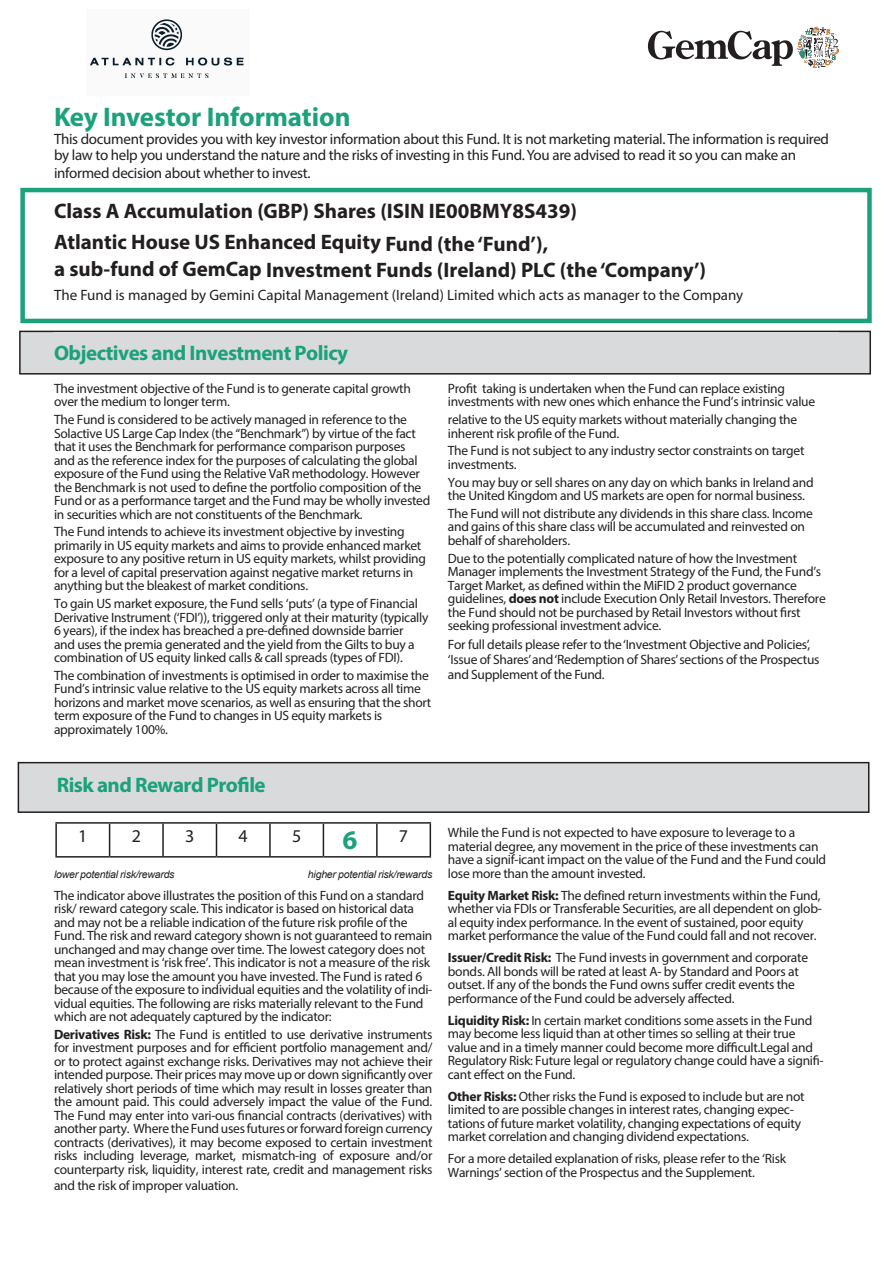
<style>
.page{position:relative;width:893px;height:1263px;background:#fff}
.page>*{position:absolute;margin:0;border:0;box-sizing:border-box;transform-origin:0 0}
.t1{font:700 27px "Myriad Pro";letter-spacing:-.005em;color:#1ba17b}
.t2{font:700 21px/28.2px "Myriad Pro";color:#231f20}
.t3{font:700 21px "Myriad Pro";letter-spacing:-.025em;color:#1ba17b}
.t4{font:18px "Myriad Pro";color:#231f20}
.t5{font:15px/16.5px "Myriad Pro";letter-spacing:-.02em;color:#231f20}
.t6{font:15px "Myriad Pro";color:#231f20}
.t7{font:13.5px/13.5px "Myriad Pro";letter-spacing:-.02em;color:#231f20}
.t8{font:italic 10.5px "Arial";letter-spacing:-.02em;color:#231f20}
.s1{font-weight:700}
</style>
<div class="page">
<svg style="left:648px;top:27px;width:191px;height:41px"></svg>
<hr style="left:812px;top:36px;width:2px;height:21px;background:#fff">
<div style="left:20px;top:188px;width:852px;height:135px;border:4px solid #1ba17b"></div>
<div style="left:20px;top:331px;width:850px;height:43px;background:#d9dadc"></div>
<div style="left:19px;top:331px;width:852px;height:44px;border:2px solid #231f20"></div>
<div style="left:54px;top:332px;width:785px;height:41px;background:#d9dadc"></div>
<div style="left:18px;top:763px;width:851px;height:49px;background:#d9dadc"></div>
<div style="left:18px;top:762px;width:851px;height:51px;border:2px solid #231f20"></div>
<img style="left:89px;top:19px;width:155px;height:59px">
<hr style="left:55px;top:822px;width:55px;height:2px;background:#231f20">
<hr style="left:55px;top:824px;width:2px;height:32px;background:#231f20">
<hr style="left:110px;top:822px;width:53px;height:2px;background:#231f20">
<hr style="left:109px;top:824px;width:1px;height:32px;background:#231f20">
<hr style="left:163px;top:822px;width:53px;height:2px;background:#231f20">
<hr style="left:162px;top:824px;width:2px;height:32px;background:#231f20">
<hr style="left:216px;top:822px;width:54px;height:2px;background:#231f20">
<hr style="left:216px;top:824px;width:1px;height:32px;background:#231f20">
<hr style="left:270px;top:822px;width:53px;height:2px;background:#231f20">
<hr style="left:269px;top:824px;width:2px;height:32px;background:#231f20">
<hr style="left:323px;top:822px;width:54px;height:2px;background:#231f20">
<hr style="left:323px;top:824px;width:1px;height:32px;background:#231f20">
<hr style="left:377px;top:822px;width:54px;height:2px;background:#231f20">
<hr style="left:376px;top:824px;width:2px;height:32px;background:#231f20">
<hr style="left:430px;top:824px;width:1px;height:32px;background:#231f20">
<hr style="left:55px;top:856px;width:55px;height:1px;background:#231f20">
<hr style="left:110px;top:856px;width:53px;height:1px;background:#231f20">
<hr style="left:163px;top:856px;width:53px;height:1px;background:#231f20">
<hr style="left:216px;top:856px;width:54px;height:1px;background:#231f20">
<hr style="left:270px;top:856px;width:53px;height:1px;background:#231f20">
<hr style="left:323px;top:856px;width:54px;height:1px;background:#231f20">
<hr style="left:377px;top:856px;width:54px;height:1px;background:#231f20">
<p class="t1" style="left:54px;top:100px;width:298px">Key Investor Information</p>
<p class="t5" style="left:54px;top:130px;width:776px">This document provides you with key investor information about this Fund. It is not marketing material. The information is required by law to help you understand the nature and the risks of investing in this Fund. You are advised to read it so you can make an</p>
<p class="t5" style="left:54px;top:165px;width:258px">informed decision about whether to invest.</p>
<p class="t2" style="left:54px;top:196px;width:525px">Class A Accumulation (GBP) Shares (ISIN IE00BMY8S439)</p>
<p class="t2" style="left:54px;top:227px;width:654px">Atlantic House US Enhanced Equity Fund (the ‘Fund’),<br>a sub-fund of GemCap Investment Funds (Ireland) PLC (the ‘Company’)</p>
<p class="t6" style="left:54px;top:286px;width:691px">The Fund is managed by Gemini Capital Management (Ireland) Limited which acts as manager to the Company</p>
<p class="t3" style="left:54px;top:339px;width:296px">Objectives and Investment Policy</p>
<p class="t7" style="left:54px;top:381px;width:358px">The investment objective of the Fund is to generate capital growth over the medium to longer term.</p>
<p class="t7" style="left:54px;top:413px;width:378px">The Fund is considered to be actively managed in reference to the Solactive US Large Cap Index (the “Benchmark”) by virtue of the fact that it uses the Benchmark for performance comparison purposes<br>and as the reference index for the purposes of calculating the global exposure of the Fund using the Relative VaR methodology. However the Benchmark is not used to define the portfolio composition of the Fund or as a performance target and the Fund may be wholly invested in securities which are not constituents of the Benchmark.</p>
<p class="t7" style="left:54px;top:525px;width:374px">The Fund intends to achieve its investment objective by investing primarily in US equity markets and aims to provide enhanced market exposure to any positive return in US equity markets, whilst providing for a level of capital preservation against negative market returns in anything but the bleakest of market conditions.</p>
<p class="t7" style="left:54px;top:597px;width:376px">To gain US market exposure, the Fund sells ‘puts’ (a type of Financial Derivative Instrument (‘FDI’)), triggered only at their maturity (typically 6 years), if the index has breached a pre-defined downside barrier<br>and uses the premia generated and the yield from the Gilts to buy a combination of US equity linked calls &amp; call spreads (types of FDI).</p>
<p class="t7" style="left:54px;top:668px;width:379px">The combination of investments is optimised in order to maximise the<br>Fund’s intrinsic value relative to the US equity markets across all time horizons and market move scenarios, as well as ensuring that the short</p>
<p class="t7" style="left:54px;top:709px;width:330px">term exposure of the Fund to changes in US equity markets is approximately 100%.</p>
<p class="t7" style="left:448px;top:381px;width:369px">Profit taking is undertaken when the Fund can replace existing investments with new ones which enhance the Fund’s intrinsic value</p>
<p class="t7" style="left:448px;top:413px;width:351px">relative to the US equity markets without materially changing the inherent risk profile of the Fund.</p>
<p class="t7" style="left:448px;top:444px;width:358px">The Fund is not subject to any industry sector constraints on target investments.</p>
<p class="t7" style="left:448px;top:475px;width:367px">You may buy or sell shares on any day on which banks in Ireland and the United Kingdom and US markets are open for normal business.</p>
<p class="t7" style="left:448px;top:506px;width:366px">The Fund will not distribute any dividends in this share class. Income and gains of this share class will be accumulated and reinvested on behalf of shareholders.</p>
<p class="t7" style="left:448px;top:551px;width:379px">Due to the potentially complicated nature of how the Investment Manager implements the Investment Strategy of the Fund, the Fund’s Target Market, as defined within the MiFID 2 product governance guidelines, <span class="s1">does not</span> include Execution Only Retail Investors. Therefore the Fund should not be purchased by Retail Investors without first seeking professional investment advice.</p>
<p class="t7" style="left:448px;top:637px;width:373px;line-height:15px">For full details please refer to the‘Investment Objective and Policies’, ‘Issue of Shares’and ‘Redemption of Shares’ sections of the Prospectus and Supplement of the Fund.</p>
<p class="t3" style="left:57px;top:771px;width:210px">Risk and Reward Profile</p>
<p class="t4" style="left:78px;top:825px;width:11px">1</p>
<p class="t4" style="left:132px;top:825px;width:11px">2</p>
<p class="t4" style="left:185px;top:825px;width:11px">3</p>
<p class="t4" style="left:239px;top:825px;width:11px">4</p>
<p class="t4" style="left:292px;top:825px;width:11px">5</p>
<p class="t1" style="left:343px;top:822px;width:16px">6</p>
<p class="t4" style="left:399px;top:825px;width:11px">7</p>
<p class="t8" style="left:54px;top:867px;width:122px">lower potential risk/rewards</p>
<p class="t8" style="left:308px;top:867px;width:126px">higher potential risk/rewards</p>
<p class="t7" style="left:54px;top:888px;width:380px">The indicator above illustrates the position of this Fund on a standard risk/ reward category scale. This indicator is based on historical data and may not be a reliable indication of the future risk profile of the Fund. The risk and reward category shown is not guaranteed to remain unchanged and may change over time. The lowest category does not mean investment is ‘risk free’. This indicator is not a measure of the risk that you may lose the amount you have invested. The Fund is rated 6 because of the exposure to individual equities and the volatility of indi&shy;vidual equities. The following are risks materially relevant to the Fund which are not adequately captured by the indicator:</p>
<p class="t7" style="left:54px;top:1027px;width:380px;text-align:justify"><span class="s1">Derivatives Risk:</span> The Fund is entitled to use derivative instruments for investment purposes and for efficient portfolio management and/ or to protect against exchange risks. Derivatives may not achieve their intended purpose. Their prices may move up or down significantly over relatively short periods of time which may result in losses greater than the amount paid. This could adversely impact the value of the Fund.<br>The Fund may enter into vari-ous financial contracts (derivatives) with another party. Where the Fund uses futures or forward foreign currency contracts (derivatives), it may become exposed to certain investment risks including leverage, market, mismatch-ing of exposure and/or counterparty risk, liquidity, interest rate, credit and management risks</p>
<p class="t7" style="left:54px;top:1179px;width:186px">and the risk of improper valuation.</p>
<p class="t7" style="left:448px;top:826px;width:380px">While the Fund is not expected to have exposure to leverage to a material degree, any movement in the price of these investments can have a signif-icant impact on the value of the Fund and the Fund could lose more than the amount invested.</p>
<p class="t7" style="left:448px;top:888px;width:376px"><span class="s1">Equity Market Risk:</span> The defined return investments within the Fund, whether via FDIs or Transferable Securities, are all dependent on glob&shy;al equity index performance. In the event of sustained, poor equity market performance the value of the Fund could fall and not recover.</p>
<p class="t7" style="left:448px;top:951px;width:362px"><span class="s1">Issuer/Credit Risk:</span> The Fund invests in government and corporate bonds. All bonds will be rated at least A- by Standard and Poors at outset. If any of the bonds the Fund owns suffer credit events the performance of the Fund could be adversely affected.</p>
<p class="t7" style="left:448px;top:1013px;width:377px"><span class="s1">Liquidity Risk:</span> In certain market conditions some assets in the Fund may become less liquid than at other times so selling at their true value and in a timely manner could become more difficult.Legal and Regulatory Risk: Future legal or regulatory change could have a signifi&shy;cant effect on the Fund.</p>
<p class="t7" style="left:448px;top:1089px;width:358px"><span class="s1">Other Risks:</span> Other risks the Fund is exposed to include but are not limited to are possible changes in interest rates, changing expec&shy;tations of future market volatility, changing expectations of equity market correlation and changing dividend expectations.</p>
<p class="t7" style="left:448px;top:1151px;width:340px">For a more detailed explanation of risks, please refer to the ‘Risk<br>Warnings’ section of the Prospectus and the Supplement.</p>
</div>
